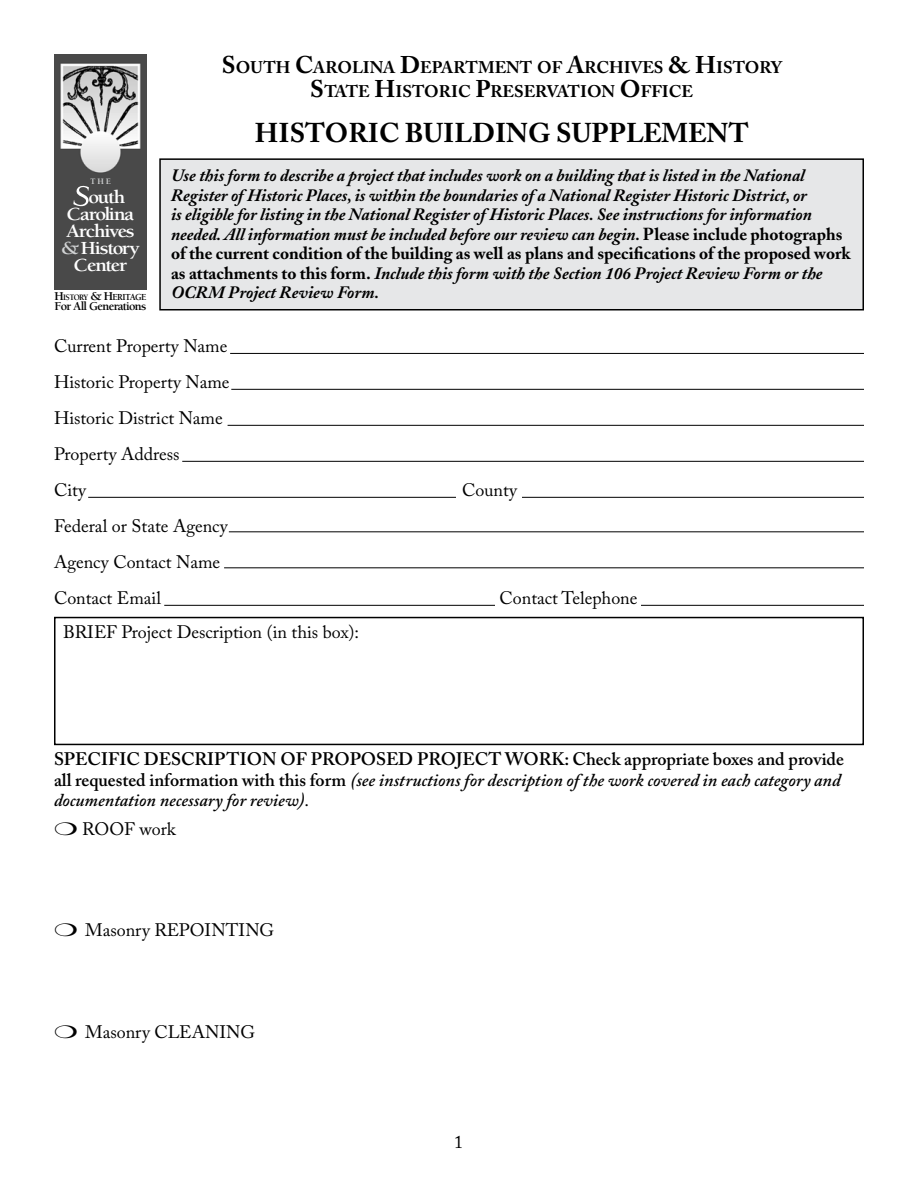
<style>
.page{position:relative;width:918px;height:1188px;background:#fff}
.page>*{position:absolute;margin:0;border:0;box-sizing:border-box;transform-origin:0 0}
.t1{font:700 27px "Adobe Caslon";color:#000}
.t2{font:700 19.05px "Berkeley";letter-spacing:-.05em;color:#fff;scale:1.09 1}
.t3{font:18px/36px "Adobe Caslon Pro";color:#000}
.t4{font:600 18px/20.2px "Adobe Caslon Pro";color:#000}
.t5{font:18px "Adobe Caslon";color:#000}
.t6{font:italic 700 17.25px/19.5px "Adobe Caslon";color:#000}
.t7{font:700 16.8px/24px "Adobe Caslon";color:#000;text-align:center}
.t8{font:700 12.3px "Berkeley";letter-spacing:-.055em;color:#000}
.t9{font:700 9.45px "Berkeley";letter-spacing:-.06em;color:#000;scale:.95 1}
.t10{font:700 8.55px "Berkeley";color:#d1d3d4;scale:1.05 1}
.s1{font-size:24px}
.s2{font-style:normal}
.s3{color:#d1d3d4}
.s4{font-size:12.3px}
.s5{font-size:8.55px}
.s6{font-style:italic}
.s7{font-weight:400}
</style>
<div class="page">
<div style="left:54px;top:617px;width:810px;height:128px;border:2px solid #000"></div>
<div style="left:160px;top:159px;width:703px;height:151px;background:#e6e7e8"></div>
<div style="left:159px;top:158px;width:705px;height:152px;border:2px solid #000"></div>
<img style="left:55px;top:54px;width:91px;height:236px">
<svg style="left:73px;top:185px;width:17px;height:22px"></svg>
<hr style="left:164px;top:605px;width:700px;height:1px;background:#000">
<div style="left:495px;top:580px;width:145px;height:34px;background:#fff"></div>
<hr style="left:230px;top:353px;width:634px;height:1px;background:#000">
<hr style="left:231px;top:389px;width:633px;height:1px;background:#000">
<hr style="left:228px;top:425px;width:636px;height:1px;background:#000">
<hr style="left:182px;top:461px;width:682px;height:1px;background:#000">
<hr style="left:88px;top:497px;width:776px;height:1px;background:#000">
<hr style="left:229px;top:531px;width:635px;height:1px;background:#000">
<hr style="left:224px;top:567px;width:640px;height:1px;background:#000">
<div style="left:457px;top:473px;width:65px;height:36px;background:#fff"></div>
<p class="t7" style="left:222px;top:55px;width:561px"><span class="s1">S</span>outh <span class="s1">C</span>arolina <span class="s1">D</span>epartment of <span class="s1">A</span>rchives <span class="s1">&amp; H</span>istory<br><span class="s1">S</span>tate <span class="s1">H</span>istoric <span class="s1">P</span>reservation <span class="s1">O</span>ffice</p>
<p class="t1" style="left:255px;top:116px;width:495px">HISTORIC BUILDING SUPPLEMENT</p>
<p class="t6" style="left:171px;top:166px;width:681px">Use this form to describe a project that includes work on a building that is listed in the National Register of Historic Places, is within the boundaries of a National Register Historic District, or<br>is eligible for listing in the National Register of Historic Places. See instructions for information needed. All information must be included before our review can begin. <span class="s2">Please include photographs of the current condition of the building as well as plans and specifications of the proposed work as attachments to this form.</span> Include this form with the Section 106 Project Review Form or the OCRM Project Review Form.</p>
<p class="t3" style="left:54px;top:328px;width:177px">Current Property Name<br>Historic Property Name<br>Historic District Name<br>Property Address<br>City</p>
<p class="t10" style="left:90px;top:177px;width:21px">THE</p>
<p class="t2" style="left:88px;top:186px;width:35px">outh</p>
<p class="t2" style="left:67px;top:203px;width:64px">Carolina</p>
<p class="t2" style="left:66px;top:221px;width:64px">Archives</p>
<p class="t2" style="left:61px;top:238px;width:74px"><span class="s3">&amp;</span>History</p>
<p class="t2" style="left:73px;top:255px;width:51px">Center</p>
<p class="t9" style="left:54px;top:292px;width:98px"><span class="s4">H</span><span class="s5">ISTORY</span> <span class="s4">&amp; H</span>ERITAGE</p>
<p class="t8" style="left:54px;top:300px;width:93px">For All Generations</p>
<p class="t3" style="left:462px;top:472px;width:56px">County</p>
<p class="t3" style="left:54px;top:508px;width:175px">Federal or State Agency<br>Agency Contact Name<br>Contact Email</p>
<p class="t3" style="left:63px;top:614px;width:298px">BRIEF Project Description (in this box):</p>
<p class="t3" style="left:500px;top:580px;width:139px">Contact Telephone</p>
<p class="t4" style="left:54px;top:749px;width:791px">SPECIFIC DESCRIPTION OF PROPOSED PROJECT WORK: Check appropriate boxes and provide all requested information with this form <span class="s6">(see instructions for description of the work covered in each category and documentation necessary for review)</span><span class="s7">.</span></p>
<p class="t3" style="left:82px;top:811px;width:95px">ROOF work</p>
<p class="t3" style="left:85px;top:912px;width:191px">Masonry REPOINTING</p>
<p class="t3" style="left:85px;top:1013px;width:172px">Masonry CLEANING</p>
<p class="t5" style="left:454px;top:1131px;width:10px">1</p>
</div>
